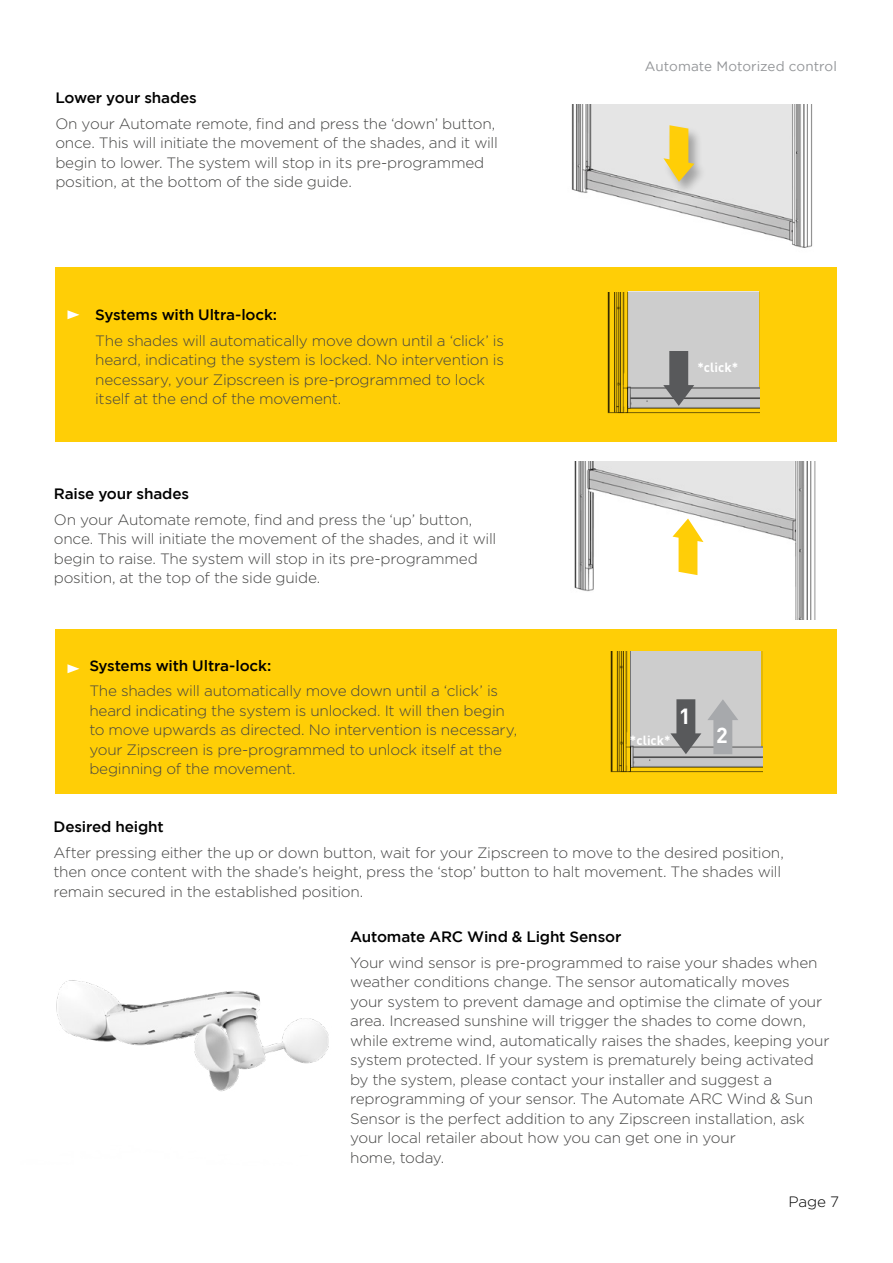
<style>
.page{position:relative;width:893px;height:1263px;background:#fff}
.page>*{position:absolute;margin:0;border:0;box-sizing:border-box;transform-origin:0 0}
.t1{font:700 21.75px "DINOT";color:#fff}
.t2{font:700 21.45px "DINOT";color:#fff}
.t3{font:300 15px/19.5px "Gotham";letter-spacing:-.015em;color:#444443}
.t4{font:500 15px "Gotham";letter-spacing:-.01em;color:#000}
.t5{font:300 15px "Gotham";color:#000}
.t6{font:13.5px "Gotham";letter-spacing:.005em;color:#939598}
.t7{font:700 13.2px "DINOT";color:#fff}
</style>
<div class="page">
<div style="left:55px;top:268px;width:782px;height:174px;background:#ffce06"></div>
<div style="left:55px;top:629px;width:782px;height:165px;background:#ffce06"></div>
<img style="left:571px;top:104px;width:242px;height:144px">
<img style="left:574px;top:462px;width:242px;height:158px">
<img style="left:610px;top:651px;width:152px;height:122px">
<div style="left:662px;top:125px;width:46px;height:71px;background:#000;opacity:.3"></div>
<svg style="left:663px;top:125px;width:31px;height:57px;background:#e9ce61"></svg>
<svg style="left:670px;top:699px;width:31px;height:55px;background:#88888a"></svg>
<svg style="left:707px;top:699px;width:31px;height:55px;background:#b6b7b9"></svg>
<svg style="left:672px;top:518px;width:31px;height:57px"></svg>
<img style="left:607px;top:292px;width:153px;height:122px">
<svg style="left:663px;top:351px;width:31px;height:55px;background:#868788"></svg>
<svg style="left:68px;top:310px;width:12px;height:9px"></svg>
<svg style="left:68px;top:664px;width:12px;height:9px"></svg>
<img style="left:56px;top:980px;width:273px;height:112px">
<p class="t4" style="left:55px;top:89px;width:143px">Lower your shades</p>
<p class="t3" style="left:55px;top:113px;width:444px">On your Automate remote, find and press the ‘down’ button, once. This will initiate the movement of the shades, and it will begin to lower. The system will stop in its pre-programmed position, at the bottom of the side guide.</p>
<p class="t4" style="left:95px;top:306px;width:183px">Systems with Ultra-lock:</p>
<p class="t3" style="left:95px;top:331px;width:410px">The shades will automatically move down until a ‘click’ is heard, indicating the system is locked. No intervention is necessary, your Zipscreen is pre-programmed to lock itself at the end of the movement.</p>
<p class="t4" style="left:54px;top:486px;width:137px">Raise your shades</p>
<p class="t3" style="left:54px;top:510px;width:444px">On your Automate remote, find and press the ‘up’ button, once. This will initiate the movement of the shades, and it will begin to raise. The system will stop in its pre-programmed position, at the top of the side guide.</p>
<p class="t4" style="left:89px;top:657px;width:183px">Systems with Ultra-lock:</p>
<p class="t3" style="left:89px;top:681px;width:429px">The shades will automatically move down until a ‘click’ is heard indicating the system is unlocked. It will then begin to move upwards as directed. No intervention is necessary, your Zipscreen is pre-programmed to unlock itself at the beginning of the movement.</p>
<p class="t6" style="left:645px;top:59px;width:194px">Automate Motorized control</p>
<p class="t7" style="left:697px;top:359px;width:42px">*click*</p>
<p class="t7" style="left:630px;top:731px;width:42px">*click*</p>
<h1 class="t1" style="left:679px;top:702px;width:14px">1</h1>
<h2 class="t2" style="left:716px;top:721px;width:13px">2</h2>
<p class="t4" style="left:54px;top:818px;width:112px">Desired height</p>
<p class="t3" style="left:54px;top:842px;width:732px">After pressing either the up or down button, wait for your Zipscreen to move to the desired position, then once content with the shade’s height, press the ‘stop’ button to halt movement. The shades will remain secured in the established position.</p>
<p class="t4" style="left:350px;top:928px;width:273px">Automate ARC Wind &amp; Light Sensor</p>
<p class="t3" style="left:350px;top:952px;width:481px">Your wind sensor is pre-programmed to raise your shades when weather conditions change. The sensor automatically moves<br>your system to prevent damage and optimise the climate of your area. Increased sunshine will trigger the shades to come down, while extreme wind, automatically raises the shades, keeping your system protected. If your system is prematurely being activated by the system, please contact your installer and suggest a reprogramming of your sensor. The Automate ARC Wind &amp; Sun Sensor is the perfect addition to any Zipscreen installation, ask your local retailer about how you can get one in your<br>home, today.</p>
<p class="t5" style="left:789px;top:1194px;width:52px">Page 7</p>
</div>
